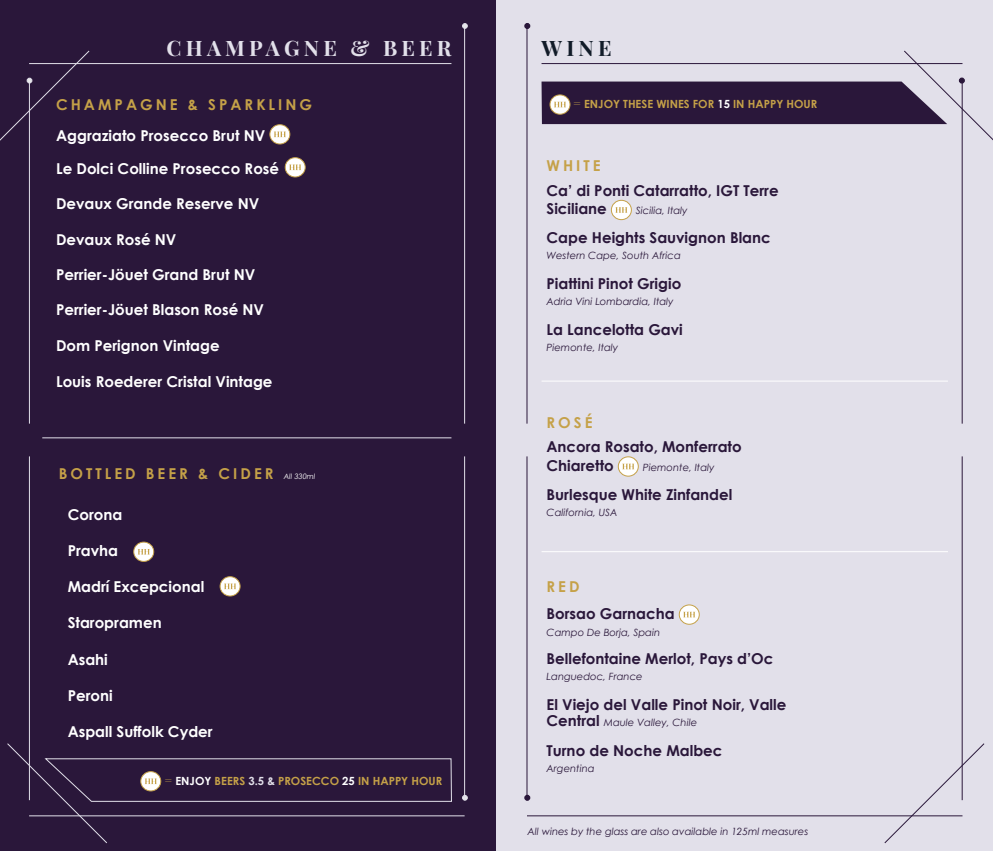
<style>
.page{position:relative;width:993px;height:851px;background:#fff}
.page>*{position:absolute;margin:0;border:0;box-sizing:border-box;transform-origin:0 0}
.t1{font:700 21.25px "Playfair Display SC";letter-spacing:.2em;color:#e2e0ea}
.t2{font:700 21.25px "Playfair Display SC";color:#111b28}
.t3{font:700 15px/32.9px "Century Gothic";color:#fff}
.t4{font:700 15px/17.5px "Century Gothic";color:#2a173a}
.t5{font:700 15px "Century Gothic";letter-spacing:.2em;color:#c5a148}
.t6{font:700 11.25px "Century Gothic";color:#c5a148}
.t7{font:italic 10px "Century Gothic";color:#2a173a}
.s1{font-weight:400;font-style:italic;font-size:7.5px;color:#fff}
.s2{font-family:"Playfair Display SC";font-size:12.5px}
.s3{color:#fff}
.s4{color:#e2e0ea}
.s5{font-weight:700;font-style:normal;font-size:15px}
</style>
<div class="page">
<div style="left:0;top:0;width:496px;height:850px;background:#2a173a"></div>
<div style="left:496px;top:0;width:496px;height:850px;background:#e2e0ea"></div>
<svg style="left:462px;top:795px;width:5px;height:5px"></svg>
<hr style="left:29px;top:63px;width:422px;height:1px;background:#e2e0ea">
<hr style="left:29px;top:456px;width:1px;height:344px;background:#e2e0ea">
<hr style="left:29px;top:80px;width:1px;height:343px;background:#e2e0ea">
<hr style="left:464px;top:456px;width:1px;height:344px;background:#e2e0ea">
<hr style="left:464px;top:26px;width:1px;height:397px;background:#e2e0ea">
<hr style="left:29px;top:815px;width:435px;height:1px;background:#e2e0ea">
<svg style="left:0;top:50px;width:90px;height:101px"></svg>
<svg style="left:462px;top:23px;width:5px;height:6px"></svg>
<svg style="left:883px;top:742px;width:101px;height:101px"></svg>
<hr style="left:961px;top:456px;width:1px;height:344px;background:#2a173a">
<hr style="left:961px;top:80px;width:1px;height:343px;background:#2a173a">
<hr style="left:526px;top:456px;width:1px;height:344px;background:#2a173a">
<hr style="left:526px;top:26px;width:1px;height:397px;background:#2a173a">
<hr style="left:527px;top:815px;width:435px;height:1px;background:#2a173a">
<svg style="left:524px;top:794px;width:6px;height:6px"></svg>
<svg style="left:524px;top:23px;width:6px;height:6px"></svg>
<svg style="left:270px;top:125px;width:20px;height:19px"></svg>
<div style="left:269px;top:124px;width:21px;height:20px;border:1px solid #c5a148;border-radius:50%"></div>
<svg style="left:274px;top:131px;width:12px;height:6px"></svg>
<div style="left:611px;top:200px;width:20px;height:19px;background:#fff;border-radius:50%"></div>
<div style="left:611px;top:200px;width:20px;height:20px;border:1px solid #c5a148;border-radius:50%"></div>
<svg style="left:615px;top:207px;width:12px;height:6px"></svg>
<svg style="left:679px;top:605px;width:20px;height:19px"></svg>
<div style="left:678px;top:604px;width:21px;height:20px;border:1px solid #c5a148;border-radius:50%"></div>
<svg style="left:683px;top:611px;width:12px;height:6px"></svg>
<svg style="left:618px;top:457px;width:20px;height:19px"></svg>
<div style="left:617px;top:456px;width:21px;height:20px;border:1px solid #c5a148;border-radius:50%"></div>
<svg style="left:622px;top:463px;width:12px;height:6px"></svg>
<hr style="left:541px;top:381px;width:406px;height:1px;background:#fff">
<hr style="left:541px;top:551px;width:406px;height:1px;background:#fff">
<svg style="left:541px;top:50px;width:451px;height:101px"></svg>
<svg style="left:7px;top:742px;width:445px;height:101px"></svg>
<hr style="left:42px;top:437px;width:409px;height:1px;background:#e2e0ea">
<svg style="left:285px;top:158px;width:20px;height:19px"></svg>
<div style="left:285px;top:157px;width:20px;height:20px;border:1px solid #c5a148;border-radius:50%"></div>
<svg style="left:289px;top:164px;width:12px;height:6px"></svg>
<svg style="left:220px;top:576px;width:20px;height:20px"></svg>
<div style="left:220px;top:576px;width:20px;height:20px;border:1px solid #c5a148;border-radius:50%"></div>
<svg style="left:224px;top:583px;width:12px;height:6px"></svg>
<svg style="left:134px;top:542px;width:20px;height:19px"></svg>
<div style="left:133px;top:541px;width:21px;height:20px;border:1px solid #c5a148;border-radius:50%"></div>
<svg style="left:138px;top:549px;width:12px;height:5px"></svg>
<h1 class="t1" style="left:166px;top:34px;width:286px">CHAMPAGNE &amp; BEER</h1>
<h1 class="t2" style="left:541px;top:34px;width:72px">WINE</h1>
<p class="t5" style="left:56px;top:93px;width:257px">CHAMPAGNE &amp; SPARKLING</p>
<p class="t3" style="left:56px;top:118px;width:224px">Aggraziato Prosecco Brut NV<br>Le Dolci Colline Prosecco Rosé</p>
<p class="t3" style="left:56px;top:186px;width:205px">Devaux Grande Reserve NV</p>
<p class="t3" style="left:56px;top:222px;width:122px">Devaux Rosé NV</p>
<p class="t3" style="left:56px;top:257px;width:201px">Perrier-Jöuet Grand Brut NV</p>
<p class="t3" style="left:56px;top:293px;width:209px">Perrier-Jöuet Blason Rosé NV</p>
<p class="t3" style="left:56px;top:328px;width:165px">Dom Perignon Vintage</p>
<p class="t3" style="left:56px;top:364px;width:218px">Louis Roederer Cristal Vintage</p>
<p class="t5" style="left:59px;top:461px;width:258px">BOTTLED BEER &amp; CIDER <span class="s1">All 330ml</span></p>
<p class="t3" style="left:68px;top:497px;width:56px">Corona</p>
<p class="t3" style="left:68px;top:533px;width:52px">Pravha</p>
<p class="t3" style="left:68px;top:569px;width:138px">Madrí Excepcional</p>
<p class="t3" style="left:68px;top:605px;width:95px">Staropramen</p>
<p class="t3" style="left:68px;top:641px;width:42px">Asahi</p>
<p class="t3" style="left:68px;top:677px;width:46px">Peroni</p>
<p class="t3" style="left:68px;top:713px;width:146px">Aspall Suffolk Cyder</p>
<p class="t6" style="left:164px;top:772px;width:279px"><span class="s2">=</span> <span class="s3">ENJOY</span> BEERS <span class="s4">3.5 &amp;</span> PROSECCO <span class="s3">25</span> IN HAPPY HOUR</p>
<p class="t6" style="left:573px;top:95px;width:245px"><span class="s2">=</span> ENJOY THESE WINES FOR <span class="s3">15</span> IN HAPPY HOUR</p>
<p class="t5" style="left:546px;top:154px;width:55px">WHITE</p>
<p class="t4" style="left:546px;top:181px;width:233px">Ca’ di Ponti Catarratto, IGT Terre<br>Siciliane</p>
<p class="t7" style="left:635px;top:203px;width:53px">Sicilia, Italy</p>
<p class="t4" style="left:546px;top:228px;width:226px">Cape Heights Sauvignon Blanc</p>
<p class="t7" style="left:546px;top:248px;width:136px">Western Cape, South Africa</p>
<p class="t4" style="left:546px;top:274px;width:136px">Piattini Pinot Grigio</p>
<p class="t7" style="left:546px;top:294px;width:129px">Adria Vini Lombardia, Italy</p>
<p class="t4" style="left:546px;top:320px;width:138px">La Lancelotta Gavi</p>
<p class="t7" style="left:546px;top:341px;width:73px">Piemonte, Italy</p>
<p class="t5" style="left:546px;top:411px;width:47px">ROSÉ</p>
<p class="t4" style="left:546px;top:437px;width:196px;line-height:18.8px">Ancora Rosato, Monferrato<br>Chiaretto</p>
<p class="t7" style="left:642px;top:460px;width:73px">Piemonte, Italy</p>
<p class="t4" style="left:546px;top:485px;width:187px">Burlesque White Zinfandel</p>
<p class="t7" style="left:546px;top:505px;width:73px">California, USA</p>
<p class="t5" style="left:546px;top:575px;width:34px">RED</p>
<p class="t4" style="left:546px;top:604px;width:130px">Borsao Garnacha</p>
<p class="t7" style="left:546px;top:624px;width:115px">Campo De Borja, Spain</p>
<p class="t4" style="left:546px;top:648px;width:228px">Bellefontaine Merlot, Pays d’Oc</p>
<p class="t7" style="left:546px;top:669px;width:98px">Languedoc, France</p>
<p class="t4" style="left:546px;top:694px;width:241px">El Viejo del Valle Pinot Noir, Valle</p>
<p class="t7" style="left:546px;top:715px;width:152px"><span class="s5">Central</span> Maule Valley, Chile</p>
<p class="t4" style="left:546px;top:740px;width:177px">Turno de Noche Malbec</p>
<p class="t7" style="left:546px;top:761px;width:50px">Argentina</p>
<p class="t7" style="left:527px;top:824px;width:282px">All wines by the glass are also available in 125ml measures</p>
</div>
